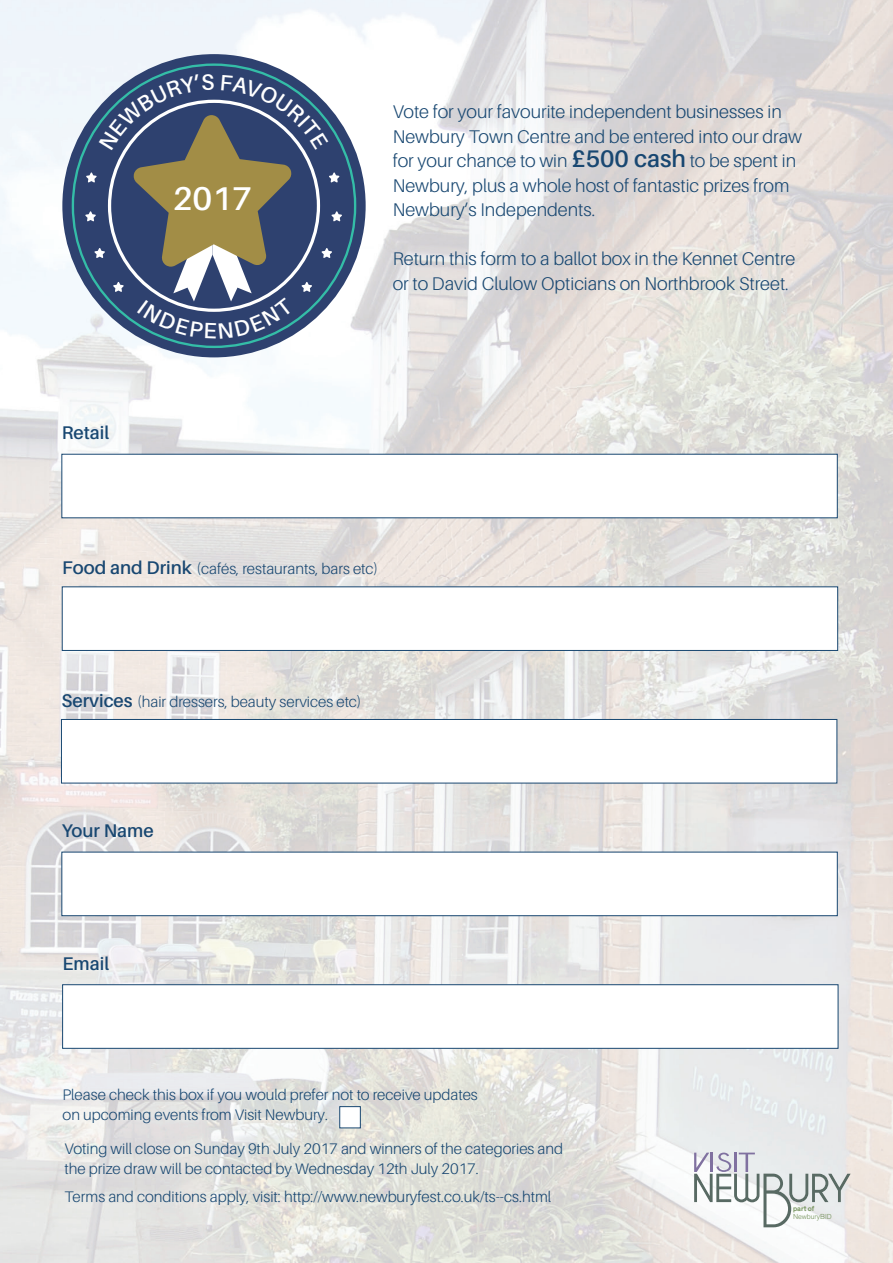
<style>
.page{position:relative;width:893px;height:1263px;background:#fff}
.page>*{position:absolute;margin:0;border:0;box-sizing:border-box;transform-origin:0 0}
.t1{font:600 33px "Aileron";color:#fff}
.t2{font:300 18.3px/24.5px "Aileron";color:#184771}
.t3{font:600 18.3px "Aileron";color:#184771}
.t4{font:300 15.3px/20px "Aileron";color:#184771}
.t5{font:300 7.5px "Theinhardt";color:#708f56}
.t6{font:500 7.5px "Theinhardt";color:#708f56}
.s1{font-weight:600;font-size:24px}
.s2{font-weight:600;font-size:18.3px}
</style>
<div class="page">
<img style="left:0;top:0;width:577px;height:1157px">
<img style="left:577px;top:0;width:316px;height:1263px">
<img style="left:0;top:1157px;width:578px;height:106px">
<div style="left:61px;top:454px;width:777px;height:64px;background:#fff"></div>
<div style="left:62px;top:586px;width:776px;height:65px;background:#fff;border:1px solid #184771"></div>
<div style="left:61px;top:719px;width:776px;height:64px;background:#fff;border:1px solid #184771"></div>
<div style="left:61px;top:852px;width:777px;height:64px;background:#fff;border:1px solid #184771"></div>
<div style="left:62px;top:984px;width:776px;height:65px;background:#fff;border:1px solid #184771"></div>
<div style="left:339px;top:1106px;width:22px;height:22px;background:#fff;border:1px solid #184771"></div>
<svg style="left:694px;top:1152px;width:157px;height:75px"></svg>
<svg style="left:62px;top:54px;width:304px;height:303px;background:#325277"></svg>
<svg style="left:85px;top:74px;width:257px;height:265px;background:#5e697b"></svg>
<h1 class="t1" style="left:173px;top:181px;width:81px">2017</h1>
<p class="t2" style="left:393px;top:100px;width:411px">Vote for your favourite independent businesses in Newbury Town Centre and be entered into our draw for your chance to win <span class="s1">£500 cash</span> to be spent in Newbury, plus a whole host of fantastic prizes from Newbury’s Independents.</p>
<p class="t2" style="left:393px;top:247px;width:404px">Return this form to a ballot box in the Kennet Centre or to David Clulow Opticians on Northbrook Street.</p>
<p class="t3" style="left:62px;top:423px;width:49px">Retail</p>
<p class="t4" style="left:62px;top:559px;width:317px"><span class="s2">Food and Drink</span> (cafés, restaurants, bars etc)</p>
<p class="t4" style="left:61px;top:692px;width:302px"><span class="s2">Services</span> (hair dressers, beauty services etc)</p>
<p class="t3" style="left:62px;top:821px;width:93px">Your Name</p>
<p class="t3" style="left:63px;top:953px;width:48px">Email</p>
<p class="t4" style="left:63px;top:1085px;width:417px">Please check this box if you would prefer not to receive updates on upcoming events from Visit Newbury.</p>
<p class="t4" style="left:64px;top:1139px;width:500px">Voting will close on Sunday 9th July 2017 and winners of the categories and the prize draw will be contacted by Wednesday 12th July 2017.</p>
<p class="t4" style="left:64px;top:1187px;width:488px">Terms and conditions apply, visit: http://www.newburyfest.co.uk/ts--cs.html</p>
<p class="t6" style="left:793px;top:1204px;width:23px">part of</p>
<p class="t5" style="left:793px;top:1212px;width:40px">NewburyBID</p>
</div>
